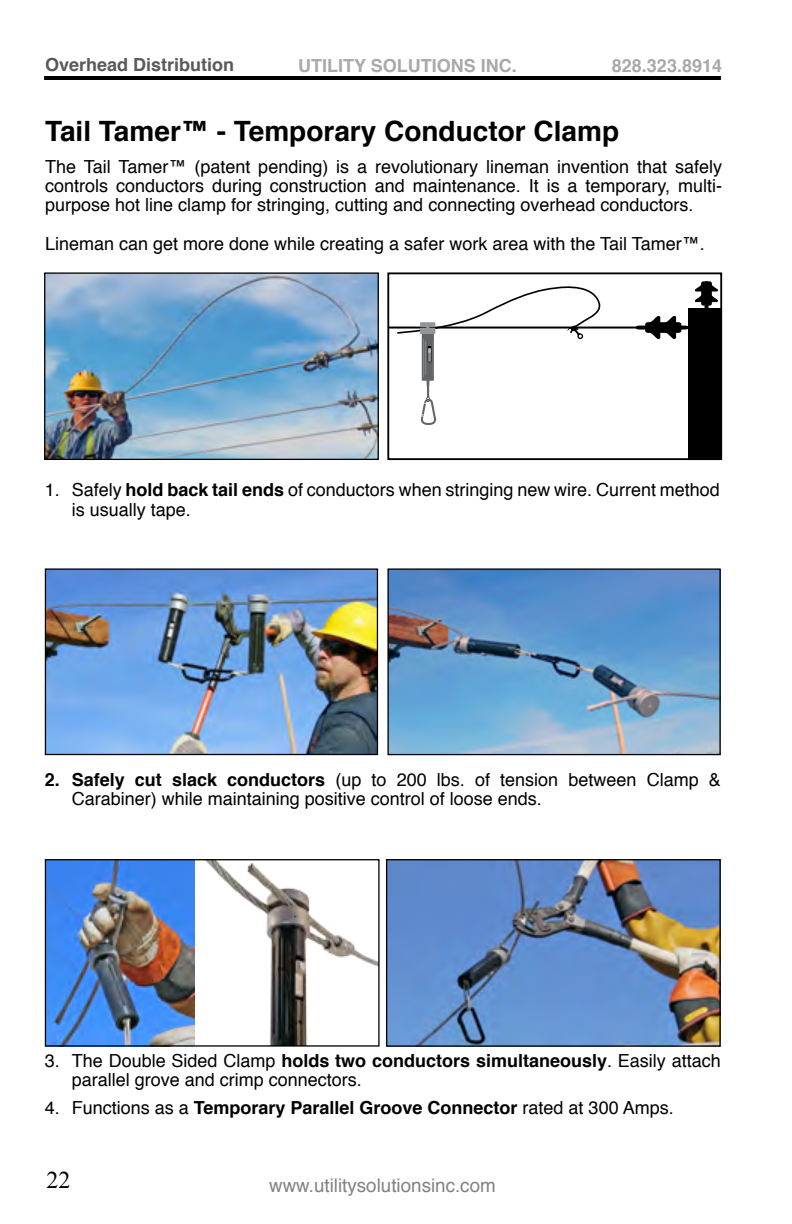
<style>
.page{position:relative;width:792px;height:1224px;background:#fff}
.page>*{position:absolute;margin:0;border:0;box-sizing:border-box;transform-origin:0 0}
.t1{font:700 28px "Helvetica";color:#000}
.t2{font:24px "Times New Roman";color:#000}
.t3{font:18.8px "Helvetica";color:#808285}
.t4{font:18px/19.2px "Helvetica";color:#000}
.t5{font:700 18px "Helvetica";color:#000}
.t6{font:700 18px "Helvetica";color:#a7a9ac}
.t7{font:700 18px "Helvetica";color:#58595b}
.s1{font-weight:700}
.s2{font-weight:400}
</style>
<div class="page">
<hr style="left:44px;top:76px;width:677px;height:4px;background:#000">
<hr style="left:388px;top:327px;width:333px;height:2px;background:#000">
<svg style="left:636px;top:316px;width:52px;height:23px"></svg>
<div style="left:688px;top:308px;width:33px;height:151px;background:#000"></div>
<svg style="left:695px;top:281px;width:23px;height:27px"></svg>
<svg style="left:396px;top:286px;width:212px;height:139px"></svg>
<div style="left:387px;top:272px;width:335px;height:188px;border:2px solid #000"></div>
<img style="left:47px;top:570px;width:329px;height:183px">
<div style="left:45px;top:568px;width:333px;height:187px;border:1px solid #000"></div>
<img style="left:389px;top:570px;width:330px;height:183px">
<div style="left:387px;top:568px;width:334px;height:187px;border:1px solid #000"></div>
<img style="left:47px;top:861px;width:127px;height:184px">
<img style="left:174px;top:861px;width:204px;height:184px">
<div style="left:45px;top:859px;width:335px;height:188px;border:1px solid #000"></div>
<img style="left:388px;top:861px;width:331px;height:184px">
<div style="left:386px;top:859px;width:335px;height:188px;border:1px solid #000"></div>
<img style="left:46px;top:274px;width:331px;height:184px">
<div style="left:44px;top:272px;width:335px;height:188px;border:1px solid #000"></div>
<p class="t7" style="left:45px;top:50px;width:191px">Overhead Distribution</p>
<p class="t6" style="left:298px;top:51px;width:220px">UTILITY SOLUTIONS INC.</p>
<p class="t6" style="left:612px;top:51px;width:112px">828.323.8914</p>
<h1 class="t1" style="left:45px;top:108px;width:576px">Tail Tamer™ - Temporary Conductor Clamp</h1>
<p class="t4" style="left:45px;top:157px;width:678px;text-align:justify">The Tail Tamer™ (patent pending) is a revolutionary lineman invention that safely controls conductors during construction and maintenance. It is a temporary, multi&shy;purpose hot line clamp for stringing, cutting and connecting overhead conductors.</p>
<p class="t4" style="left:45px;top:234px;width:661px">Lineman can get more done while creating a safer work area with the Tail Tamer™.</p>
<p class="t4" style="left:72px;top:481px;width:650px;text-indent:-27px">1. Safely <span class="s1">hold back tail ends</span> of conductors when stringing new wire. Current method is usually tape.</p>
<p class="t4" style="left:72px;top:770px;width:651px;text-indent:-27px"><span class="s1">2. Safely cut slack conductors</span> (up to 200 lbs. of tension between Clamp &amp;<br>Carabiner) while maintaining positive control of loose ends.</p>
<p class="t4" style="left:72px;top:1051px;width:651px;text-indent:-27px">3. The Double Sided Clamp <span class="s1">holds two conductors simultaneously</span>. Easily attach parallel grove and crimp connectors.</p>
<p class="t5" style="left:45px;top:1093px;width:630px"><span class="s2">4. Functions as a</span> Temporary Parallel Groove Connector <span class="s2">rated at 300 Amps.</span></p>
<h2 class="t2" style="left:47px;top:1164px;width:25px">22</h2>
<p class="t3" style="left:269px;top:1170px;width:228px">www.utilitysolutionsinc.com</p>
</div>
